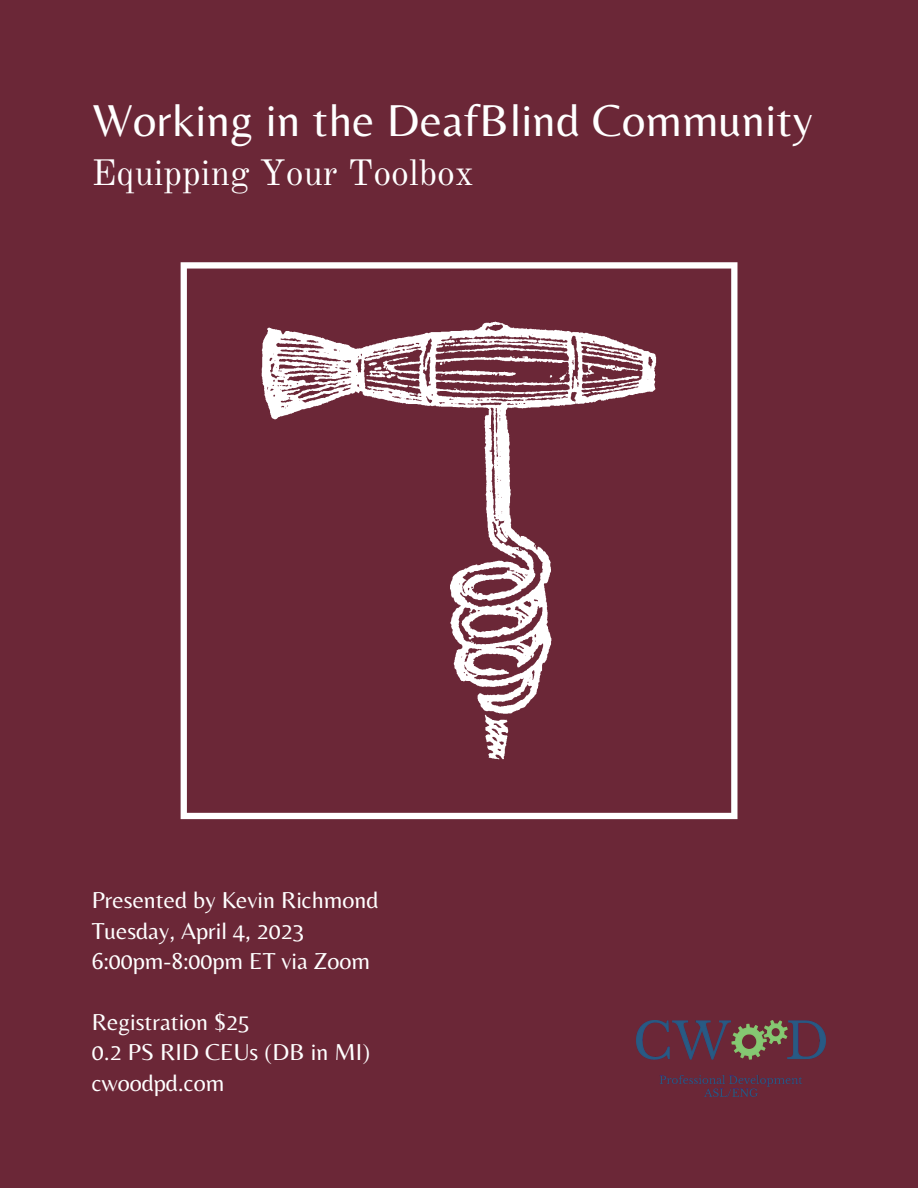
<style>
.page{position:relative;width:918px;height:1188px;background:#6b2737}
.page>*{position:absolute;margin:0;border:0;box-sizing:border-box;transform-origin:0 0}
.t1{font:46.5px "Belleza";letter-spacing:.01em;color:#fff}
.t2{font:36px "Old Standard";color:#fff}
.t3{font:24px/30.3px "Belleza";color:#fff}
</style>
<div class="page">
<img style="left:637px;top:1021px;width:189px;height:75px">
<svg style="left:181px;top:262px;width:556px;height:557px"></svg>
<svg style="left:261px;top:322px;width:395px;height:392px"></svg>
<svg style="left:485px;top:715px;width:23px;height:44px"></svg>
<svg style="left:440px;top:362px;width:5px;height:3px"></svg>
<svg style="left:559px;top:371px;width:9px;height:11px"></svg>
<svg style="left:445px;top:338px;width:12px;height:9px"></svg>
<svg style="left:596px;top:385px;width:21px;height:3px"></svg>
<svg style="left:366px;top:362px;width:42px;height:26px"></svg>
<svg style="left:454px;top:388px;width:7px;height:2px"></svg>
<h1 class="t1" style="left:93px;top:92px;width:722px">Working in the DeafBlind Community</h1>
<h2 class="t2" style="left:92px;top:151px;width:384px">Equipping Your Toolbox</h2>
<p class="t3" style="left:92px;top:885px;width:288px">Presented by Kevin Richmond<br>Tuesday, April 4, 2023<br>6:00pm-8:00pm ET via Zoom</p>
<p class="t3" style="left:92px;top:1006px;width:280px">Registration $25<br>0.2 PS RID CEUs (DB in MI) cwoodpd.com</p>
</div>
